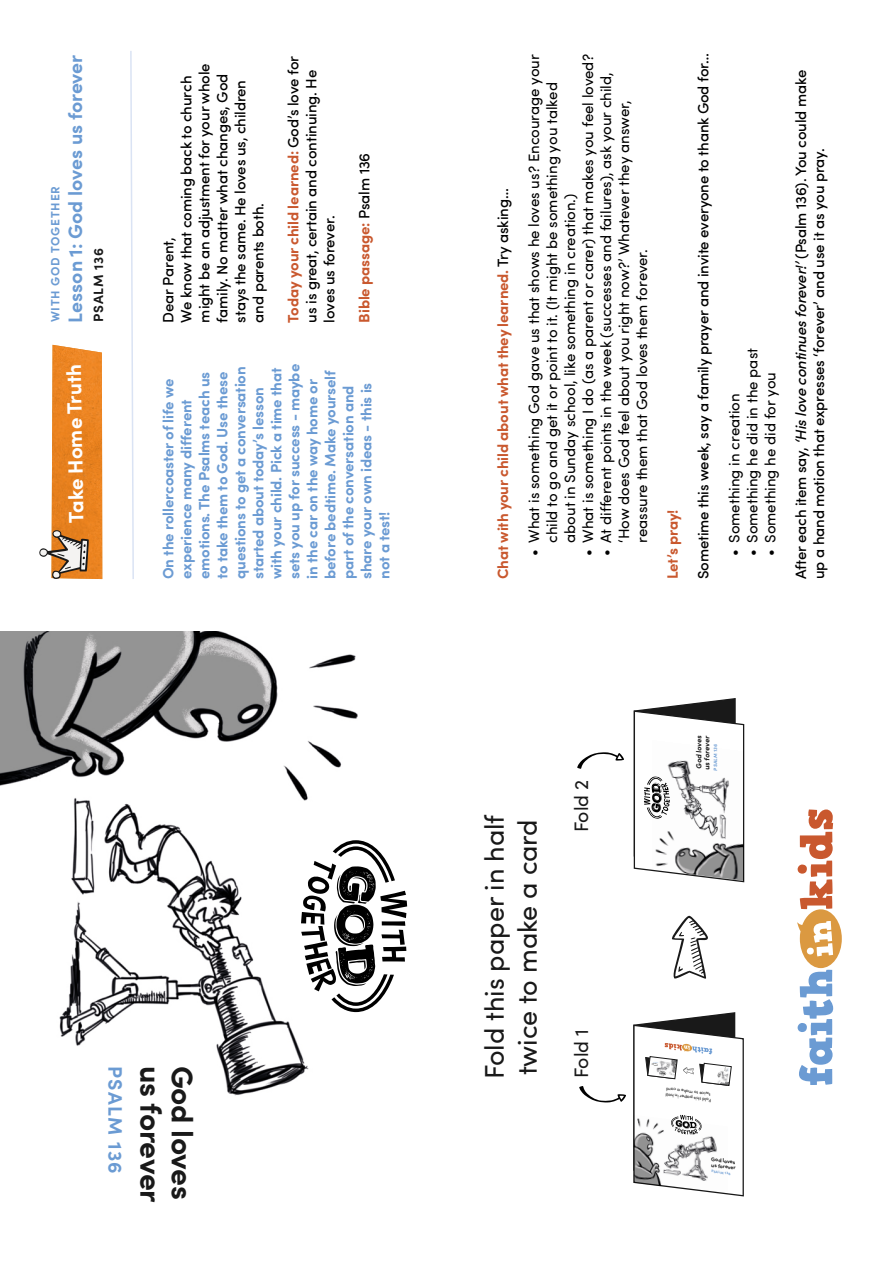
<style>
.page{position:relative;width:893px;height:1263px;background:#fff}
.page>*{position:absolute;margin:0;border:0;box-sizing:border-box;transform-origin:0 0}
.t1{font:700 30px "Sofia Pro";letter-spacing:-.01em;color:#191919}
.t2{font:27px/33px "Sofia Pro";color:#191919}
.t3{font:700 20.7px "Sofia Pro";color:#fff}
.t4{font:700 19.5px "Sofia Pro";color:#6b9bd3}
.t5{font:19.5px "Sofia Pro";color:#191919}
.t6{font:700 19.5px "Sofia Pro";letter-spacing:.06em;color:#6b9bd3}
.t7{font:500 15px/18px "Sofia Pro";letter-spacing:-.01em;color:#000}
.t8{font:15px/18px "Sofia Pro";color:#000}
.t9{font:700 15px/18px "Sofia Pro";letter-spacing:-.01em;color:#6b9bd3}
.t10{font:700 15px "Sofia Pro";letter-spacing:-.01em;color:#c9582e}
.t11{font:700 13.5px "Sofia Pro";letter-spacing:.06em;color:#191919}
.t12{font:700 12px "Sofia Pro";letter-spacing:.07em;color:#6b9bd3}
.t13{font:700 7.35px/7.8px "Sofia Pro";color:#191919}
.t14{font:700 5.4px/5.7px "Sofia Pro";color:#191919}
.t15{font:700 4.8px "Sofia Pro";color:#6b9bd3}
.t16{font:4.65px/5.7px "Sofia Pro";color:#191919;text-align:center}
.t17{font:700 3.45px "Sofia Pro";color:#6b9bd3}
.s1{font-weight:700;color:#c9582e}
.s2{font-weight:500;color:#000}
.s3{font-weight:400}
.s4{font-style:italic}
</style>
<div class="page">
<svg style="left:130px;top:51px;width:4px;height:528px"></svg>
<svg style="left:39px;top:345px;width:63px;height:234px"></svg>
<img style="left:0;top:631px;width:358px;height:465px">
<svg style="left:301px;top:840px;width:106px;height:172px"></svg>
<svg style="left:797px;top:809px;width:45px;height:276px"></svg>
<svg style="left:633px;top:698px;width:112px;height:185px"></svg>
<svg style="left:672px;top:916px;width:36px;height:63px"></svg>
<svg style="left:633px;top:1012px;width:111px;height:185px"></svg>
<svg style="left:579px;top:1086px;width:47px;height:16px"></svg>
<svg style="left:577px;top:752px;width:47px;height:17px"></svg>
<p class="t12" style="left:46px;top:322px;width:138px;rotate:-90deg">WITH GOD TOGETHER</p>
<h3 class="t4" style="left:60px;top:322px;width:269px;rotate:-90deg">Lesson 1: God loves us forever</h3>
<p class="t11" style="left:88px;top:322px;width:76px;rotate:-90deg">PSALM 136</p>
<h3 class="t3" style="left:60px;top:523px;width:161px;rotate:-91deg">Take Home Truth</h3>
<p class="t7" style="left:158px;top:322px;width:261px;rotate:-90deg">Dear Parent,<br>We know that coming back to church might be an adjustment for your whole family. No matter what changes, God stays the same. He loves us, children and parents both.</p>
<p class="t7" style="left:283px;top:322px;width:268px;rotate:-90deg"><span class="s1">Today your child learned:</span> God’s love for us is great, certain and continuing. He loves us forever.</p>
<p class="t10" style="left:353px;top:322px;width:171px;rotate:-90deg">Bible passage: <span class="s2">Psalm 136</span></p>
<p class="t9" style="left:158px;top:579px;width:217px;rotate:-90deg">On the rollercoaster of life we experience many different emotions. The Psalms teach us to take them to God. Use these questions to get a conversation started about today’s lesson with your child. Pick a time that sets you up for success - maybe in the car on the way home or before bedtime. Make yourself part of the conversation and share your own ideas - this is not a test!</p>
<h3 class="t6" style="left:130px;top:1066px;width:109px;rotate:90deg">PSALM 136</h3>
<h1 class="t1" style="left:174px;top:1066px;width:138px;rotate:90deg">us forever</h1>
<h1 class="t1" style="left:206px;top:1066px;width:136px;rotate:90deg">God loves</h1>
<p class="t10" style="left:491px;top:579px;width:392px;rotate:-90deg">Chat with your child about what they learned. <span class="s2">Try asking…</span></p>
<p class="t8" style="left:524px;top:543px;width:490px;text-indent:-13px;rotate:-90deg">• What is something God gave us that shows he loves us? Encourage your child to go and get it or point to it. (It might be something you talked about in Sunday school, like something in creation.)</p>
<p class="t8" style="left:578px;top:556px;width:503px;rotate:-90deg">• What is something I do (as a parent or carer) that makes you feel loved?</p>
<p class="t8" style="left:596px;top:543px;width:472px;text-indent:-13px;rotate:-90deg">• At different points in the week (successes and failures), ask your child, ‘How does God feel about you right now?’ Whatever they answer, reassure them that God loves them forever.</p>
<p class="t10" style="left:661px;top:579px;width:71px;rotate:-90deg">Let’s pray!</p>
<p class="t7" style="left:693px;top:579px;width:527px;rotate:-90deg">Sometime this week, say a family prayer and invite everyone to thank God for…</p>
<p class="t7" style="left:754px;top:579px;width:511px;line-height:30.8px;text-indent:23px;rotate:-90deg"><span class="s3">• Something he did for you<br></span>After each item say, <span class="s4">‘His love continues forever!’</span> (Psalm 136). You could make</p>
<p class="t7" style="left:809px;top:579px;width:432px;rotate:-90deg">up a hand motion that expresses ‘forever’ and use it as you pray.</p>
<p class="t8" style="left:742px;top:556px;width:209px;rotate:-90deg">• Something he did in the past</p>
<p class="t8" style="left:724px;top:556px;width:164px;rotate:-90deg">• Something in creation</p>
<h2 class="t2" style="left:476px;top:1079px;width:266px;rotate:-90deg">Fold this paper in half twice to make a card</h2>
<h3 class="t5" style="left:567px;top:832px;width:54px;rotate:-90deg">Fold 2</h3>
<h3 class="t5" style="left:567px;top:1078px;width:51px;rotate:-90deg">Fold 1</h3>
<p class="t13" style="left:694px;top:770px;width:37px;rotate:-90deg">God loves us forever</p>
<p class="t15" style="left:712px;top:771px;width:29px;rotate:-90deg">PSALM 136</p>
<p class="t16" style="left:711px;top:1103px;width:47px;rotate:-173deg">Fold this paper in half twice to make a card</p>
<p class="t14" style="left:712px;top:1156px;width:27px;rotate:7deg">God loves us forever</p>
<p class="t17" style="left:712px;top:1169px;width:21px;rotate:7deg">PSALM 136</p>
</div>
